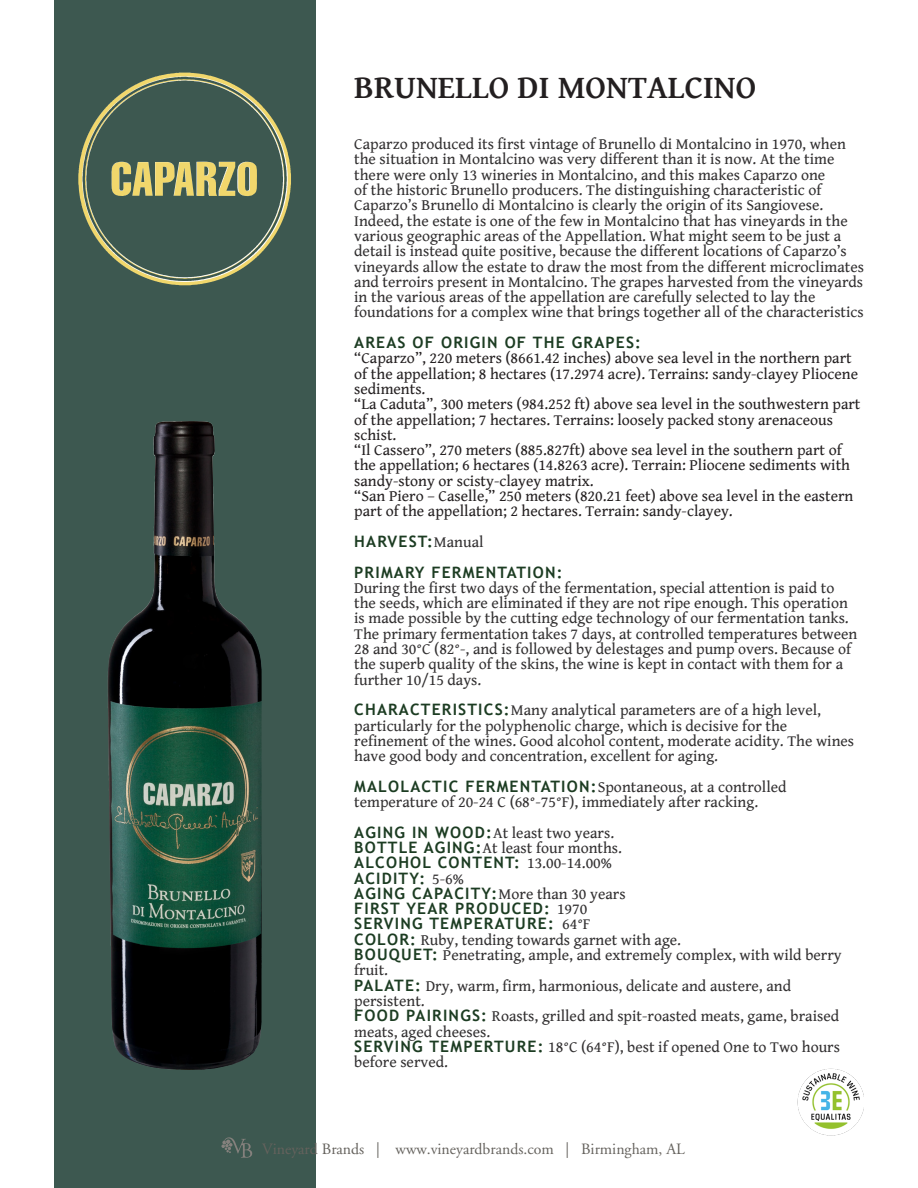
<style>
.page{position:relative;width:918px;height:1188px;background:#fff}
.page>*{position:absolute;margin:0;border:0;box-sizing:border-box;transform-origin:0 0}
.t1{font:700 33px "Gentium Basic";color:#231f20}
.t2{font:15.75px/15.3px "Gentium Book Basic";color:#312f30}
.t3{font:15.75px/15.3px "Gentium Book Basic";color:#231f20}
.t4{font:700 15.75px "Trebuchet MS";letter-spacing:.075em;color:#1c3c22}
.t5{font:15.75px "Adobe Garamond";color:#65625d}
.s1{font-family:"Gentium Book Basic";font-weight:400;color:#312f30}
.s2{font-family:"Trebuchet MS";font-weight:700;color:#1c3c22}
</style>
<div class="page">
<svg style="left:54px;top:0;width:261px;height:1188px;background:#395248"></svg>
<img style="left:147px;top:421px;width:42px;height:185px">
<img style="left:797px;top:1069px;width:67px;height:66px">
<img style="left:91px;top:73px;width:88px;height:56px">
<svg style="left:221px;top:1135px;width:31px;height:23px"></svg>
<p class="t1" style="left:354px;top:62px;width:404px">BRUNELLO DI MONTALCINO</p>
<p class="t2" style="left:354px;top:136px;width:511px">Caparzo produced its first vintage of Brunello di Montalcino in 1970, when the situation in Montalcino was very different than it is now. At the time there were only 13 wineries in Montalcino, and this makes Caparzo one<br>of the historic Brunello producers. The distinguishing characteristic of Caparzo’s Brunello di Montalcino is clearly the origin of its Sangiovese.<br>Indeed, the estate is one of the few in Montalcino that has vineyards in the various geographic areas of the Appellation. What might seem to be just a detail is instead quite positive, because the different locations of Caparzo’s vineyards allow the estate to draw the most from the different microclimates and terroirs present in Montalcino. The grapes harvested from the vineyards in the various areas of the appellation are carefully selected to lay the foundations for a complex wine that brings together all of the characteristics</p>
<p class="t4" style="left:354px;top:333px;width:288px">AREAS OF ORIGIN OF THE GRAPES:</p>
<p class="t3" style="left:354px;top:350px;width:505px">“Caparzo”, 220 meters (8661.42 inches) above sea level in the northern part of the appellation; 8 hectares (17.2974 acre). Terrains: sandy-clayey Pliocene sediments.</p>
<p class="t3" style="left:354px;top:396px;width:508px">“La Caduta”, 300 meters (984.252 ft) above sea level in the southwestern part of the appellation; 7 hectares. Terrains: loosely packed stony arenaceous schist.</p>
<p class="t3" style="left:354px;top:442px;width:497px">“Il Cassero”, 270 meters (885.827ft) above sea level in the southern part of the appellation; 6 hectares (14.8263 acre). Terrain: Pliocene sediments with sandy-stony or scisty-clayey matrix.</p>
<p class="t3" style="left:354px;top:488px;width:501px">“San Piero – Caselle,” 250 meters (820.21 feet) above sea level in the eastern part of the appellation; 2 hectares. Terrain: sandy-clayey.</p>
<p class="t4" style="left:354px;top:532px;width:131px">HARVEST:<span class="s1">Manual</span></p>
<p class="t4" style="left:354px;top:562px;width:210px">PRIMARY FERMENTATION:</p>
<p class="t2" style="left:354px;top:580px;width:505px">During the first two days of the fermentation, special attention is paid to the seeds, which are eliminated if they are not ripe enough. This operation is made possible by the cutting edge technology of our fermentation tanks.<br>The primary fermentation takes 7 days, at controlled temperatures between 28 and 30°C (82°-, and is followed by delestages and pump overs. Because of the superb quality of the skins, the wine is kept in contact with them for a further 10/15 days.</p>
<p class="t2" style="left:354px;top:702px;width:501px"><span class="s2">CHARACTERISTICS:</span>Many analytical parameters are of a high level, particularly for the polyphenolic charge, which is decisive for the refinement of the wines. Good alcohol content, moderate acidity. The wines have good body and concentration, excellent for aging.</p>
<p class="t2" style="left:354px;top:779px;width:434px"><span class="s2">MALOLACTIC FERMENTATION:</span>Spontaneous, at a controlled temperature of 20-24 C (68°-75°F), immediately after racking.</p>
<p class="t2" style="left:354px;top:824px;width:261px"><span class="s2">AGING IN WOOD:</span>At least two years.</p>
<p class="t2" style="left:354px;top:840px;width:269px"><span class="s2">BOTTLE AGING:</span>At least four months.</p>
<p class="t4" style="left:354px;top:853px;width:259px">ALCOHOL CONTENT: <span class="s1">13.00-14.00%</span></p>
<p class="t4" style="left:354px;top:868px;width:111px">ACIDITY: <span class="s1">5-6%</span></p>
<p class="t2" style="left:354px;top:886px;width:273px"><span class="s2">AGING CAPACITY:</span>More than 30 years</p>
<p class="t4" style="left:354px;top:899px;width:235px">FIRST YEAR PRODUCED: <span class="s1">1970</span></p>
<p class="t4" style="left:354px;top:914px;width:238px">SERVING TEMPERATURE: <span class="s1">64°F</span></p>
<p class="t2" style="left:354px;top:932px;width:328px"><span class="s2">COLOR:</span> Ruby, tending towards garnet with age.</p>
<p class="t2" style="left:354px;top:947px;width:489px"><span class="s2">BOUQUET:</span> Penetrating, ample, and extremely complex, with wild berry fruit.</p>
<p class="t2" style="left:354px;top:977px;width:438px"><span class="s2">PALATE:</span> Dry, warm, firm, harmonious, delicate and austere, and persistent.</p>
<p class="t2" style="left:354px;top:1008px;width:486px"><span class="s2">FOOD PAIRINGS:</span> Roasts, grilled and spit-roasted meats, game, braised meats, aged cheeses.</p>
<p class="t2" style="left:354px;top:1039px;width:487px"><span class="s2">SERVING TEMPERTURE:</span> 18°C (64°F), best if opened One to Two hours before served.</p>
<p class="t5" style="left:262px;top:1140px;width:424px">Vineyard Brands | www.vineyardbrands.com | Birmingham, AL</p>
</div>
